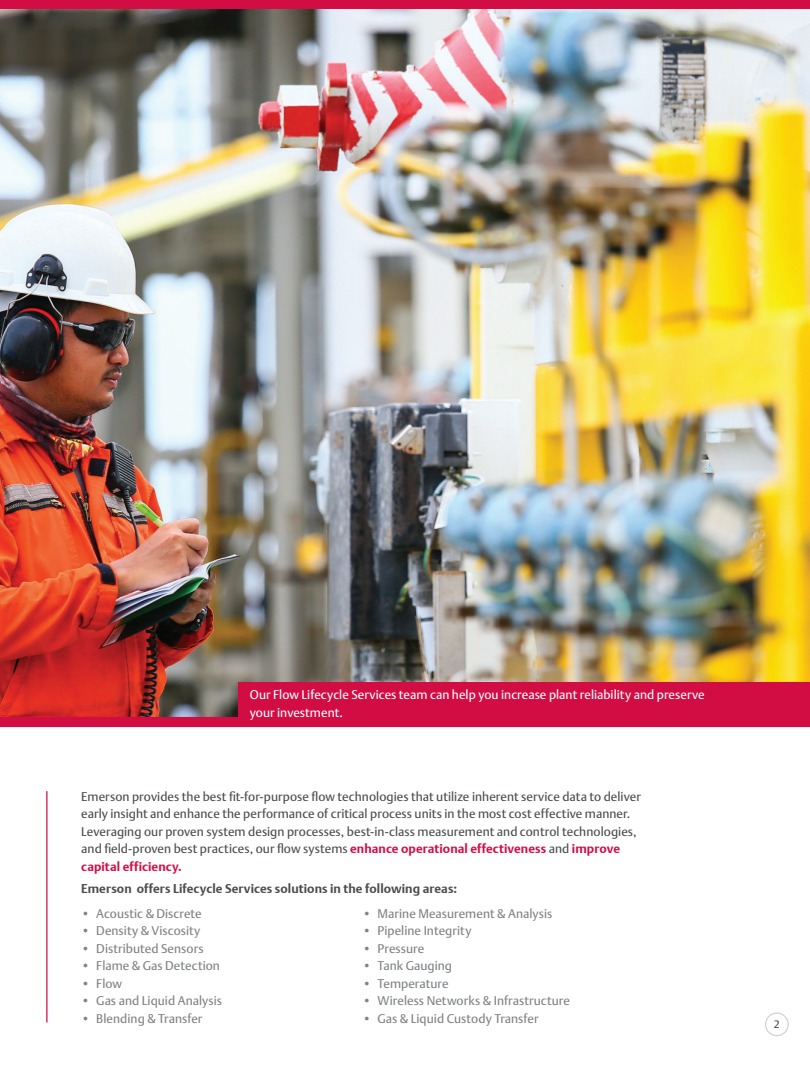
<style>
.page{position:relative;width:810px;height:1080px;background:#fff}
.page>*{position:absolute;margin:0;border:0;box-sizing:border-box;transform-origin:0 0}
.t1{font:12.5px/17.5px "DTL Argo T";letter-spacing:.005em;color:#4b4c4d}
.t2{font:12.5px "DTL Argo T";letter-spacing:.005em;color:#808285}
.t3{font:12.5px/17.5px "DTL Argo T";letter-spacing:.005em;color:#fff}
.t4{font:12.5px "DTL Argo T Bold";letter-spacing:.005em;color:#4b4c4d}
.t5{font:10.62px "DTL Argo T";color:#4b4c4d}
.s1{font-family:"DTL Argo T Bold";color:#d20d44}
</style>
<div class="page">
<div style="left:765px;top:1012px;width:24px;height:24px;border:1px solid #d1d2d4;border-radius:50%"></div>
<img style="left:0;top:0;width:810px;height:727px">
<div style="left:239px;top:683px;width:571px;height:44px;background:#d20d44"></div>
<hr style="left:46px;top:791px;width:2px;height:231px;background:#d20d44">
<p class="t3" style="left:250px;top:686px;width:456px">Our Flow Lifecycle Services team can help you increase plant reliability and preserve your investment.</p>
<p class="t1" style="left:81px;top:788px;width:561px">Emerson provides the best fit-for-purpose flow technologies that utilize inherent service data to deliver early insight and enhance the performance of critical process units in the most cost effective manner.<br>Leveraging our proven system design processes, best-in-class measurement and control technologies, and field-proven best practices, our flow systems <span class="s1">enhance operational effectiveness</span> and <span class="s1">improve capital efficiency.</span></p>
<p class="t4" style="left:81px;top:881px;width:377px">Emerson offers Lifecycle Services solutions in the following areas:</p>
<p class="t2" style="left:81px;top:906px;width:122px">• Acoustic &amp; Discrete</p>
<p class="t2" style="left:81px;top:923px;width:121px">• Density &amp; Viscosity</p>
<p class="t2" style="left:81px;top:941px;width:124px">• Distributed Sensors</p>
<p class="t2" style="left:81px;top:958px;width:140px">• Flame &amp; Gas Detection</p>
<p class="t2" style="left:81px;top:976px;width:42px">• Flow</p>
<p class="t2" style="left:81px;top:993px;width:142px">• Gas and Liquid Analysis</p>
<p class="t2" style="left:81px;top:1011px;width:123px">• Blending &amp; Transfer</p>
<p class="t2" style="left:362px;top:906px;width:191px">• Marine Measurement &amp; Analysis</p>
<p class="t2" style="left:362px;top:923px;width:110px">• Pipeline Integrity</p>
<p class="t2" style="left:362px;top:941px;width:63px">• Pressure</p>
<p class="t2" style="left:362px;top:958px;width:91px">• Tank Gauging</p>
<p class="t2" style="left:362px;top:976px;width:88px">• Temperature</p>
<p class="t2" style="left:362px;top:993px;width:209px">• Wireless Networks &amp; Infrastructure</p>
<p class="t2" style="left:362px;top:1011px;width:178px">• Gas &amp; Liquid Custody Transfer</p>
<p class="t5" style="left:774px;top:1018px;width:7px">2</p>
</div>
